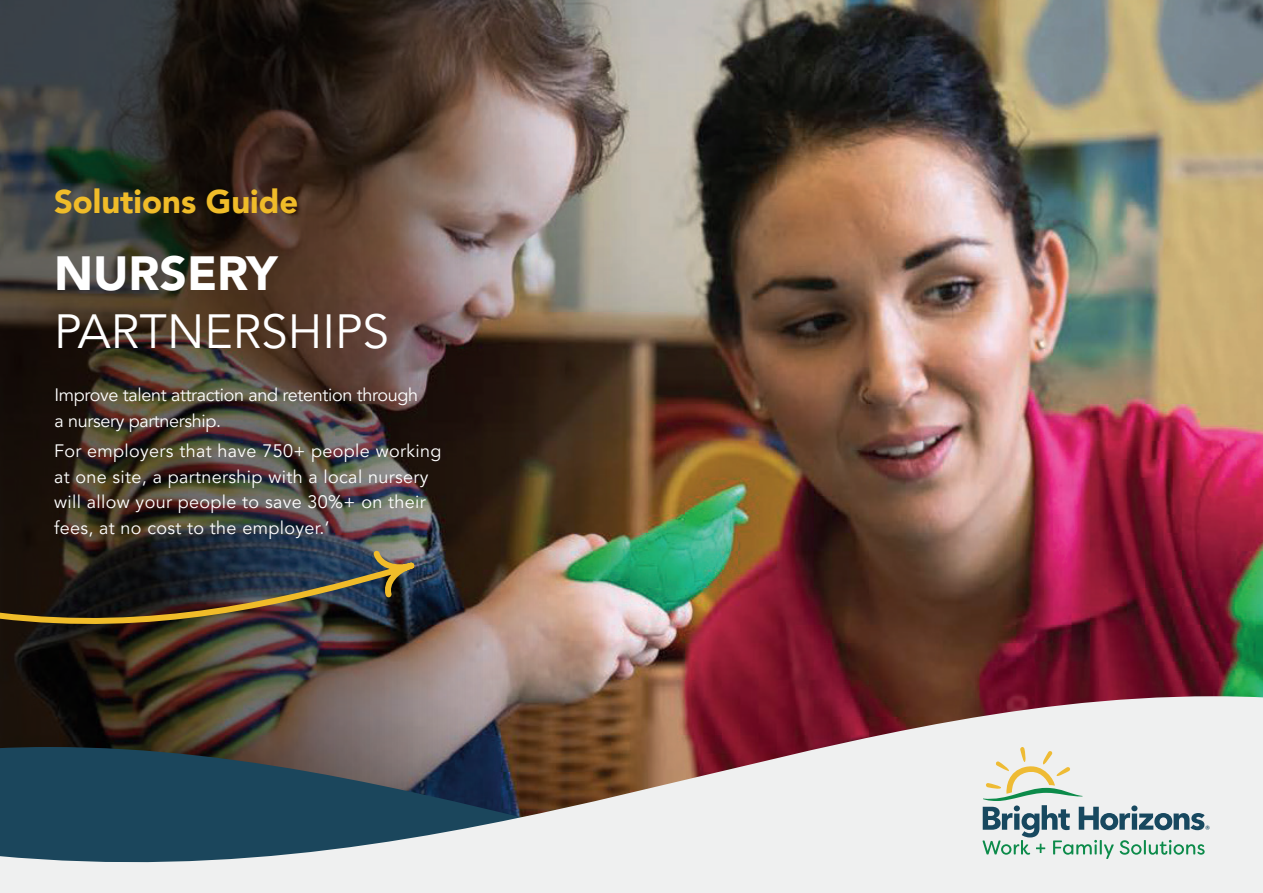
<style>
.page{position:relative;width:1263px;height:893px;background:#fff}
.page>*{position:absolute;margin:0;border:0;box-sizing:border-box;transform-origin:0 0}
.t1{font:47.85px "Avenir LT Pro";color:#fff}
.t2{font:900 47.85px "Avenir LT Pro";color:#fff}
.t3{font:900 32.85px "Avenir LT Pro";color:#f0bc29}
.t4{font:18px/25.5px "Avenir LT Pro";letter-spacing:.02em;color:#fff}
.t5{font:18px/25.5px "Avenir LT Pro";letter-spacing:-.02em;color:#fff}
</style>
<div class="page">
<img style="left:639px;top:0;width:624px;height:696px">
<img style="left:0;top:0;width:639px;height:696px">
<svg style="left:0;top:696px;width:1263px;height:197px"></svg>
<svg style="left:982px;top:747px;width:227px;height:112px"></svg>
<img style="left:0;top:546px;width:419px;height:88px">
<h2 class="t3" style="left:54px;top:182px;width:246px">Solutions Guide</h2>
<h1 class="t2" style="left:54px;top:244px;width:225px">NURSERY</h1>
<h1 class="t1" style="left:54px;top:303px;width:337px">PARTNERSHIPS</h1>
<p class="t5" style="left:54px;top:383px;width:365px">Improve talent attraction and retention through a nursery partnership.</p>
<p class="t4" style="left:54px;top:439px;width:389px">For employers that have 750+ people working at one site, a partnership with a local nursery will allow your people to save 30%+ on their fees, at no cost to the employer.’</p>
</div>
